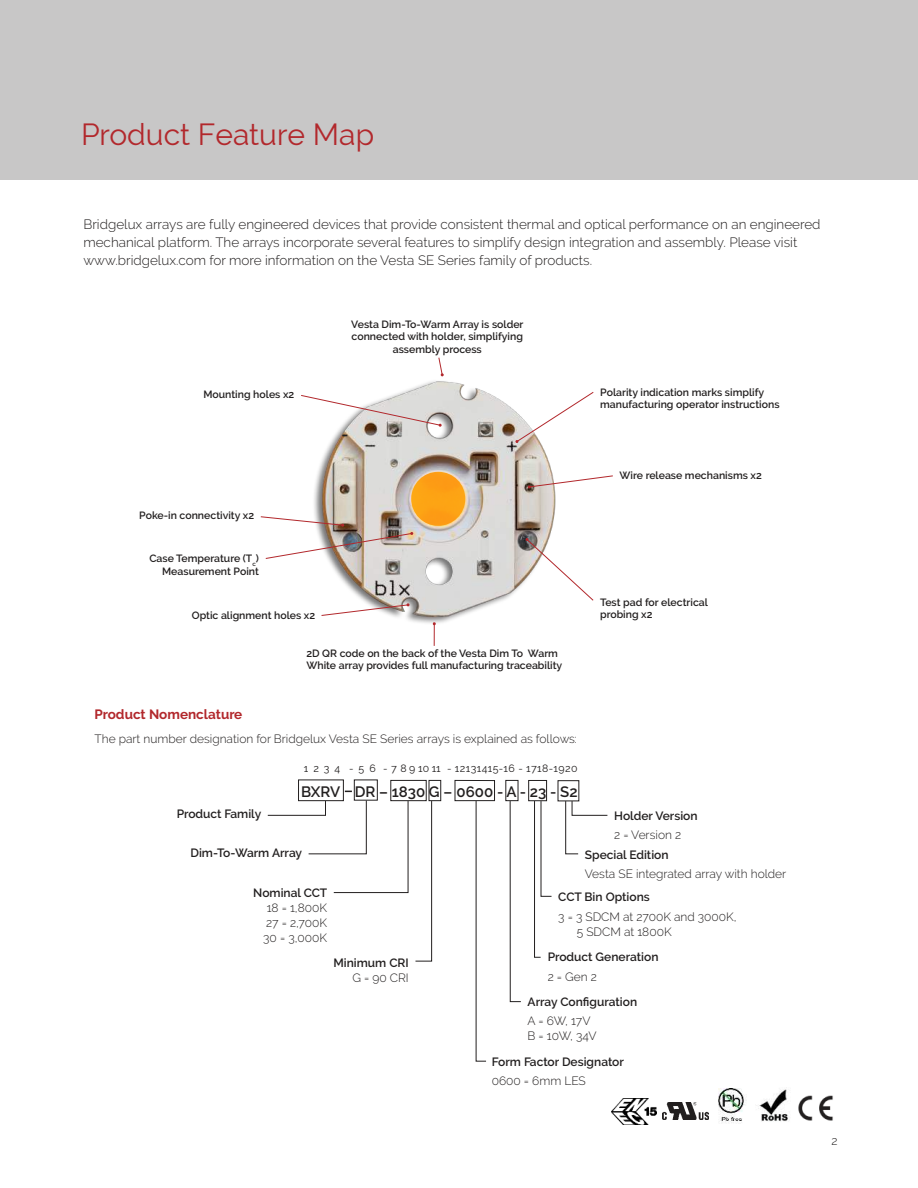
<style>
.page{position:relative;width:918px;height:1188px;background:#fff}
.page>*{position:absolute;margin:0;border:0;box-sizing:border-box;transform-origin:0 0}
.t1{font:30px "Raleway";color:#b2282c}
.t2{font:600 16.5px "Raleway";color:#221f1f}
.t3{font:600 15px "Raleway";color:#221f1f}
.t4{font:300 13.5px/18px "Raleway";color:#221f1f}
.t5{font:700 13.5px "Raleway";color:#b2282c}
.t6{font:300 12px/15px "Raleway";color:#221f1f;text-align:justify}
.t7{font:600 12px "Raleway";color:#221f1f}
.t8{font:300 12px/15px "Raleway";letter-spacing:-.02em;color:#221f1f}
.t9{font:600 10.5px/12.8px "Raleway";color:#221f1f}
.t10{font:10.5px "Raleway";letter-spacing:.04em;color:#221f1f}
</style>
<div class="page">
<div style="left:0;top:0;width:918px;height:180px;background:#c8c7c7"></div>
<img style="left:314px;top:376px;width:242px;height:249px">
<svg style="left:528px;top:475px;width:85px;height:13px"></svg>
<svg style="left:301px;top:395px;width:141px;height:32px"></svg>
<img style="left:260px;top:516px;width:153px;height:43px">
<svg style="left:515px;top:391px;width:79px;height:52px"></svg>
<svg style="left:321px;top:603px;width:89px;height:13px"></svg>
<svg style="left:433px;top:622px;width:3px;height:24px"></svg>
<svg style="left:525px;top:538px;width:69px;height:63px"></svg>
<svg style="left:415px;top:800px;width:17px;height:162px"></svg>
<svg style="left:475px;top:801px;width:12px;height:261px"></svg>
<svg style="left:509px;top:800px;width:12px;height:202px"></svg>
<div style="left:298px;top:780px;width:46px;height:21px;border:1px solid #221f1f"></div>
<div style="left:390px;top:780px;width:37px;height:21px;border:1px solid #221f1f"></div>
<div style="left:558px;top:780px;width:21px;height:21px;border:1px solid #221f1f"></div>
<div style="left:455px;top:780px;width:40px;height:21px;border:1px solid #221f1f"></div>
<div style="left:429px;top:780px;width:12px;height:21px;border:1px solid #221f1f"></div>
<div style="left:505px;top:780px;width:13px;height:21px;border:1px solid #221f1f"></div>
<div style="left:354px;top:780px;width:24px;height:21px;border:1px solid #221f1f"></div>
<svg style="left:267px;top:800px;width:142px;height:93px"></svg>
<div style="left:528px;top:780px;width:19px;height:21px;border:1px solid #221f1f"></div>
<svg style="left:565px;top:800px;width:43px;height:55px"></svg>
<svg style="left:438px;top:357px;width:6px;height:19px"></svg>
<img style="left:758px;top:1089px;width:32px;height:33px">
<img style="left:719px;top:1089px;width:28px;height:34px">
<img style="left:662px;top:1102px;width:46px;height:18px">
<img style="left:798px;top:1095px;width:35px;height:26px">
<img style="left:611px;top:1099px;width:46px;height:25px">
<img style="left:411px;top:472px;width:54px;height:54px">
<svg style="left:534px;top:800px;width:18px;height:158px"></svg>
<h1 class="t1" style="left:81px;top:123px;width:295px">Product Feature Map</h1>
<p class="t4" style="left:83px;top:216px;width:739px">Bridgelux arrays are fully engineered devices that provide consistent thermal and optical performance on an engineered mechanical platform. The arrays incorporate several features to simplify design integration and assembly. Please visit www.bridgelux.com for more information on the Vesta SE Series family of products.</p>
<p class="t9" style="left:203px;top:389px;width:92px">Mounting holes x2</p>
<p class="t9" style="left:351px;top:318px;width:174px;text-align:center">Vesta Dim-To-Warm Array is solder connected with holder, simplifying assembly process</p>
<h2 class="t2" style="left:341px;top:427px;width:8px">-</h2>
<p class="t9" style="left:139px;top:509px;width:116px">Poke-in connectivity x2</p>
<p class="t9" style="left:149px;top:553px;width:111px;text-align:right">Case Temperature (T<sub>c</sub>)<br>Measurement Point</p>
<p class="t9" style="left:192px;top:610px;width:125px">Optic alignment holes x2</p>
<p class="t9" style="left:306px;top:647px;width:258px">2D QR code on the back of the Vesta Dim To Warm<br>White array provides full manufacturing traceability</p>
<p class="t5" style="left:94px;top:709px;width:149px">Product Nomenclature</p>
<p class="t6" style="left:94px;top:732px;width:484px">The part number designation for Bridgelux Vesta SE Series arrays is explained as follows:</p>
<p class="t10" style="left:304px;top:764px;width:275px">1 2 3 4 - 5 6 - 7 8 9 10 11 - 12131415-16 - 1718-1920</p>
<p class="t7" style="left:177px;top:809px;width:86px">Product Family</p>
<h3 class="t3" style="left:301px;top:786px;width:278px">BXRV DR – 1830 G – 0600 - A - 23 - S2</h3>
<p class="t9" style="left:600px;top:387px;width:181px">Polarity indication marks simplify manufacturing operator instructions</p>
<p class="t9" style="left:620px;top:470px;width:144px">Wire release mechanisms x2</p>
<p class="t9" style="left:600px;top:596px;width:109px">Test pad for electrical probing x2</p>
<p class="t7" style="left:614px;top:811px;width:85px">Holder Version</p>
<p class="t6" style="left:614px;top:829px;width:69px">2 = Version 2</p>
<p class="t7" style="left:190px;top:848px;width:113px">Dim-To-Warm Array</p>
<p class="t7" style="left:585px;top:850px;width:85px">Special Edition</p>
<p class="t6" style="left:585px;top:868px;width:203px">Vesta SE integrated array with holder</p>
<p class="t7" style="left:253px;top:888px;width:76px">Nominal CCT</p>
<p class="t6" style="left:263px;top:901px;width:65px">18 = 1,800K 27 = 2,700K 30 = 3,000K</p>
<p class="t7" style="left:333px;top:958px;width:77px">Minimum CRI</p>
<p class="t6" style="left:352px;top:971px;width:58px">G = 90 CRI</p>
<p class="t7" style="left:558px;top:892px;width:93px">CCT Bin Options</p>
<p class="t6" style="left:577px;top:910px;width:161px;text-indent:-19px">3 = 3 SDCM at 2700K and 3000K,<br>5 SDCM at 1800K</p>
<p class="t7" style="left:548px;top:952px;width:112px">Product Generation</p>
<p class="t6" style="left:548px;top:970px;width:51px">2 = Gen 2</p>
<p class="t7" style="left:528px;top:995px;width:111px">Array Con昀椀guration</p>
<p class="t8" style="left:528px;top:1015px;width:71px">A = 6W, 17V<br>B = 10W, 34V</p>
<p class="t7" style="left:492px;top:1057px;width:134px">Form Factor Designator</p>
<p class="t6" style="left:492px;top:1075px;width:96px">0600 = 6mm LES</p>
<p class="t6" style="left:831px;top:1135px;width:8px">2</p>
</div>
